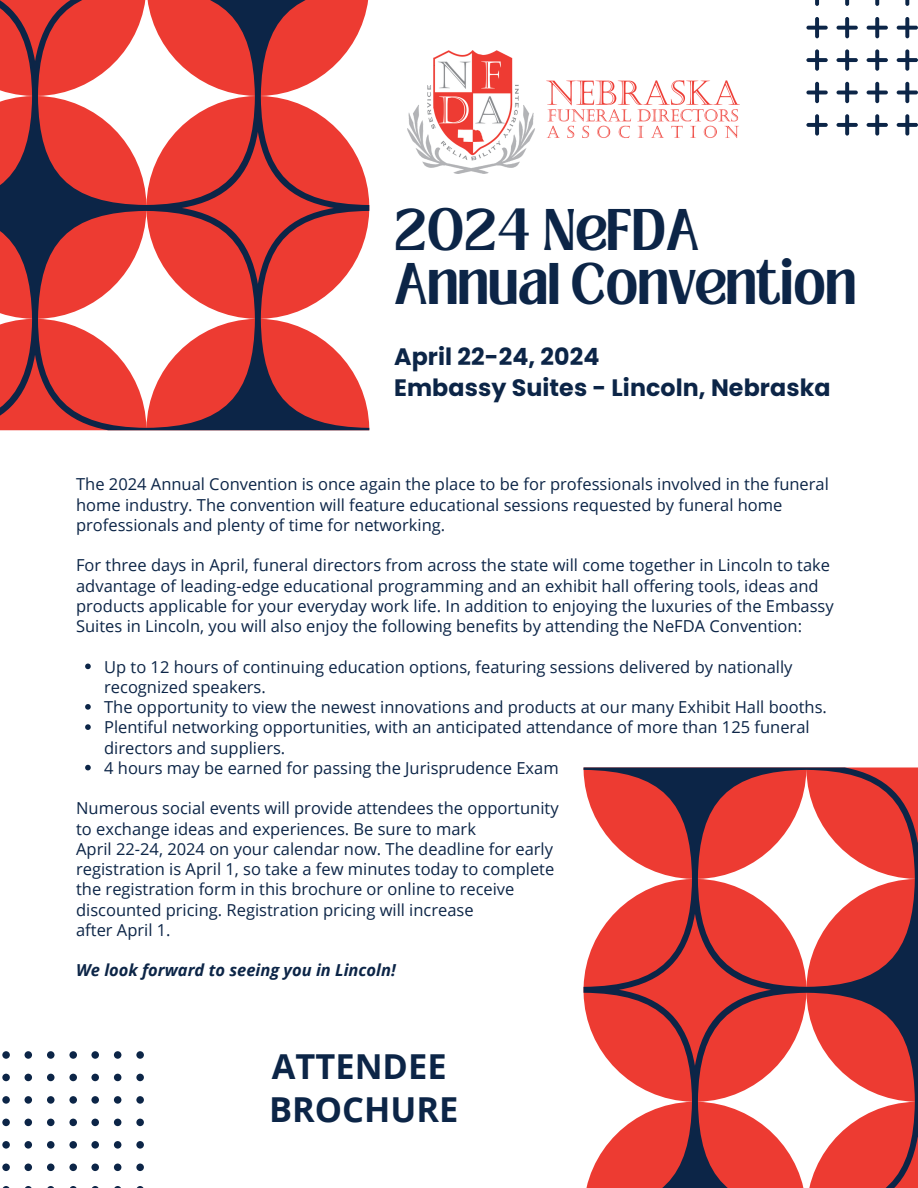
<style>
.page{position:relative;width:918px;height:1188px;background:#fff}
.page>*{position:absolute;margin:0;border:0;box-sizing:border-box;transform-origin:0 0}
.t1{font:700 45px/54px "Loubag";color:#0c2547}
.t2{font:700 34.35px/43px "Open Sans";color:#0c2547}
.t3{font:700 23.7px/31.7px "Poppins";letter-spacing:.005em;color:#0c2547}
.t4{font:16.5px/20.2px "Open Sans";color:#0c2547}
.t5{font:italic 700 16.5px "Open Sans";color:#0c2547}
</style>
<div class="page">
<svg style="left:0;top:0;width:369px;height:430px;fill:#ed3b32"></svg>
<svg style="left:584px;top:768px;width:334px;height:420px;fill:#ed3b32"></svg>
<svg style="left:806px;top:0;width:112px;height:135px"></svg>
<svg style="left:2px;top:1051px;width:142px;height:137px"></svg>
<svg style="left:85px;top:664px;width:6px;height:5px"></svg>
<svg style="left:85px;top:704px;width:6px;height:6px"></svg>
<svg style="left:85px;top:724px;width:6px;height:6px"></svg>
<svg style="left:85px;top:765px;width:6px;height:5px"></svg>
<img style="left:408px;top:51px;width:332px;height:122px">
<p class="t1" style="left:394px;top:204px;width:464px">2024 NeFDA<br>Annual Convention</p>
<p class="t3" style="left:394px;top:340px;width:438px">April 22-24, 2024<br>Embassy Suites - Lincoln, Nebraska</p>
<p class="t4" style="left:76px;top:474px;width:754px">The 2024 Annual Convention is once again the place to be for professionals involved in the funeral home industry. The convention will feature educational sessions requested by funeral home professionals and plenty of time for networking.</p>
<h1 class="t4" style="left:76px;top:555px;width:759px">For three days in April, funeral directors from across the state will come together in Lincoln to take advantage of leading-edge educational programming and an exhibit hall offering tools, ideas and products applicable for your everyday work life. In addition to enjoying the luxuries of the Embassy Suites in Lincoln, you will also enjoy the following benefits by attending the NeFDA Convention:</h1>
<h3 class="t4" style="left:104px;top:656px;width:690px">Up to 12 hours of continuing education options, featuring sessions delivered by nationally recognized speakers.</h3>
<p class="t4" style="left:104px;top:697px;width:724px">The opportunity to view the newest innovations and products at our many Exhibit Hall booths.</p>
<p class="t4" style="left:104px;top:717px;width:707px">Plentiful networking opportunities, with an anticipated attendance of more than 125 funeral directors and suppliers.</p>
<p class="t4" style="left:104px;top:757px;width:456px">4 hours may be earned for passing the Jurisprudence Exam</p>
<p class="t4" style="left:76px;top:798px;width:484px">Numerous social events will provide attendees the opportunity</p>
<p class="t4" style="left:76px;top:818px;width:401px">to exchange ideas and experiences. Be sure to mark</p>
<p class="t4" style="left:76px;top:838px;width:478px">April 22-24, 2024 on your calendar now. The deadline for early</p>
<p class="t4" style="left:76px;top:859px;width:480px">registration is April 1, so take a few minutes today to complete</p>
<p class="t4" style="left:76px;top:879px;width:440px">the registration form in this brochure or online to receive</p>
<p class="t4" style="left:76px;top:899px;width:399px">discounted pricing. Registration pricing will increase</p>
<p class="t4" style="left:76px;top:919px;width:96px">after April 1.</p>
<p class="t5" style="left:76px;top:959px;width:321px">We look forward to seeing you in Lincoln!</p>
<p class="t2" style="left:269px;top:1044px;width:191px">ATTENDEE<br>BROCHURE</p>
</div>
